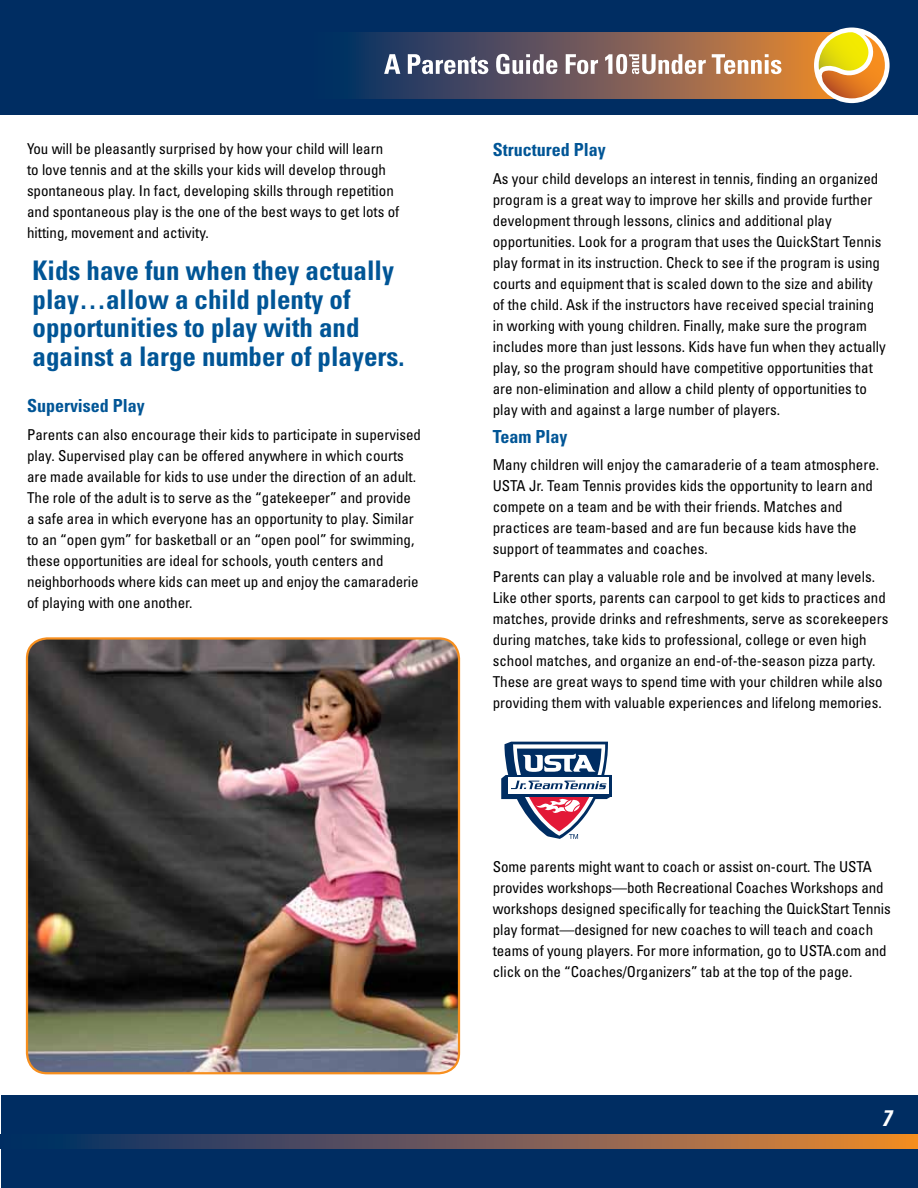
<style>
.page{position:relative;width:918px;height:1188px;background:#fff}
.page>*{position:absolute;margin:0;border:0;box-sizing:border-box;transform-origin:0 0}
.t1{font:700 condensed 27px/28.5px "Univers";color:#005596}
.t2{font:italic 700 condensed 22.5px "Univers LT Std";color:#fff}
.t3{font:700 condensed 18px "Univers";color:#005596}
.t4{font:condensed 15px/21px "Univers";color:#000}
</style>
<div class="page">
<div style="left:0;top:0;width:918px;height:115px;background:#002d62"></div>
<div style="left:1px;top:1095px;width:917px;height:93px;background:#002d62"></div>
<svg style="left:359px;top:32px;width:455px;height:67px"></svg>
<svg style="left:814px;top:28px;width:76px;height:75px"></svg>
<svg style="left:0;top:1135px;width:918px;height:13px"></svg>
<svg style="left:384px;top:54px;width:398px;height:20px"></svg>
<img style="left:27px;top:638px;width:432px;height:435px">
<div style="left:26px;top:637px;width:434px;height:437px;border:2px solid #f78f1e;border-radius:20px"></div>
<svg style="left:501px;top:742px;width:111px;height:97px"></svg>
<p class="t4" style="left:27px;top:138px;width:374px">You will be pleasantly surprised by how your child will learn<br>to love tennis and at the skills your kids will develop through spontaneous play. In fact, developing skills through repetition and spontaneous play is the one of the best ways to get lots of hitting, movement and activity.</p>
<h1 class="t1" style="left:33px;top:256px;width:373px">Kids have fun when they actually play…allow a child plenty of opportunities to play with and against a large number of players.</h1>
<p class="t3" style="left:27px;top:395px;width:119px">Supervised Play</p>
<p class="t4" style="left:27px;top:424px;width:396px">Parents can also encourage their kids to participate in supervised play. Supervised play can be offered anywhere in which courts are made available for kids to use under the direction of an adult.<br>The role of the adult is to serve as the “gatekeeper” and provide a safe area in which everyone has an opportunity to play. Similar to an “open gym” for basketball or an “open pool” for swimming, these opportunities are ideal for schools, youth centers and neighborhoods where kids can meet up and enjoy the camaraderie of playing with one another.</p>
<p class="t3" style="left:493px;top:139px;width:115px">Structured Play</p>
<p class="t4" style="left:493px;top:168px;width:395px">As your child develops an interest in tennis, finding an organized program is a great way to improve her skills and provide further development through lessons, clinics and additional play opportunities. Look for a program that uses the QuickStart Tennis play format in its instruction. Check to see if the program is using courts and equipment that is scaled down to the size and ability of the child. Ask if the instructors have received special training in working with young children. Finally, make sure the program includes more than just lessons. Kids have fun when they actually play, so the program should have competitive opportunities that are non-elimination and allow a child plenty of opportunities to play with and against a large number of players.</p>
<p class="t3" style="left:493px;top:425px;width:76px">Team Play</p>
<p class="t4" style="left:493px;top:454px;width:388px">Many children will enjoy the camaraderie of a team atmosphere.<br>USTA Jr. Team Tennis provides kids the opportunity to learn and compete on a team and be with their friends. Matches and practices are team-based and are fun because kids have the support of teammates and coaches.</p>
<p class="t4" style="left:493px;top:566px;width:397px">Parents can play a valuable role and be involved at many levels.<br>Like other sports, parents can carpool to get kids to practices and matches, provide drinks and refreshments, serve as scorekeepers during matches, take kids to professional, college or even high school matches, and organize an end-of-the-season pizza party.<br>These are great ways to spend time with your children while also providing them with valuable experiences and lifelong memories.</p>
<p class="t4" style="left:493px;top:856px;width:400px">Some parents might want to coach or assist on-court. The USTA provides workshops—both Recreational Coaches Workshops and workshops designed specifically for teaching the QuickStart Tennis play format—designed for new coaches to will teach and coach teams of young players. For more information, go to USTA.com and click on the “Coaches/Organizers” tab at the top of the page.</p>
<h2 class="t2" style="left:881px;top:1105px;width:11px">7</h2>
</div>
